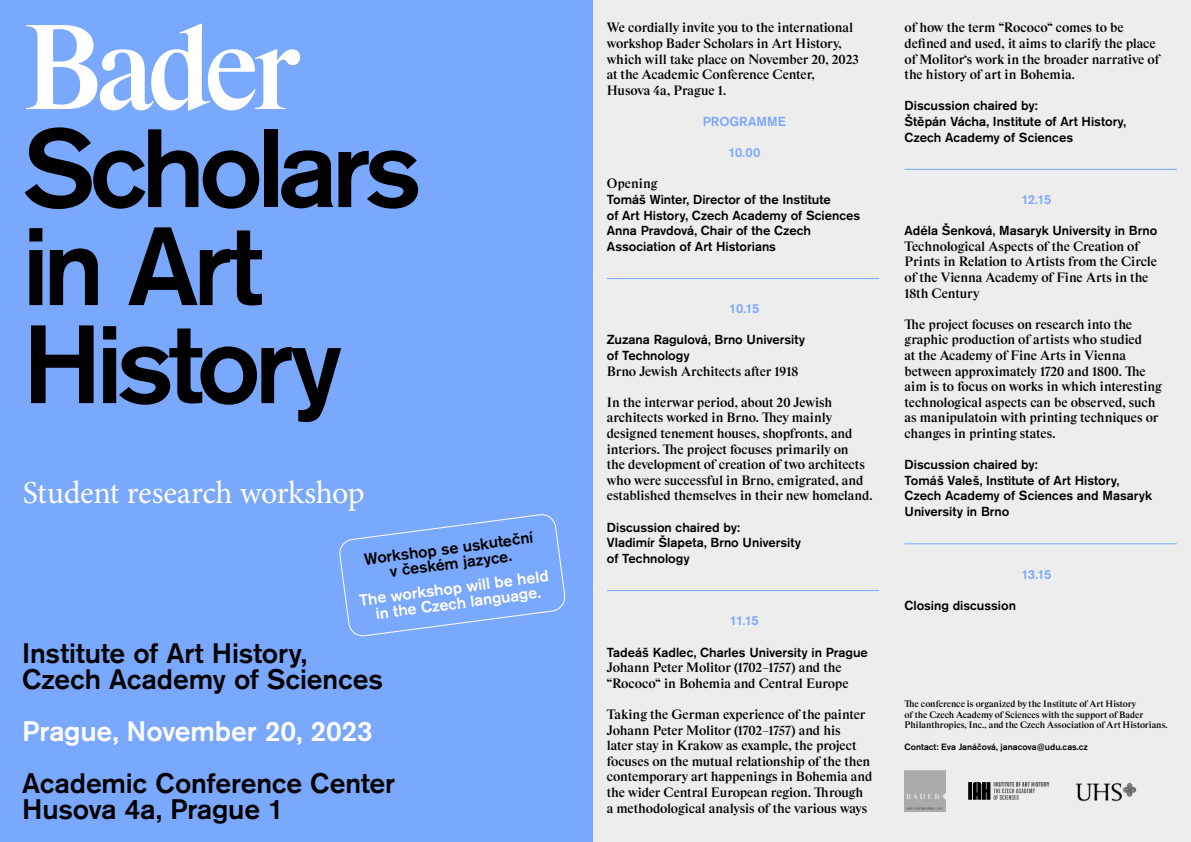
<style>
.page{position:relative;width:1191px;height:842px;background:#ededed}
.page>*{position:absolute;margin:0;border:0;box-sizing:border-box;transform-origin:0 0}
.t1{font:600 115px "Rhymes";letter-spacing:-.065em;color:#fff}
.t2{font:500 110px/98px "Akzidenz Grotesk Pro";letter-spacing:-.055em;color:#000}
.t3{font:32px "Minion Pro";letter-spacing:-.015em;color:#fff}
.t4{font:500 28px/26px "Akzidenz Grotesk Pro";letter-spacing:-.005em;color:#000}
.t5{font:500 28px "Akzidenz Grotesk Pro";letter-spacing:-.005em;color:#fff}
.t6{font:500 16px/15.5px "Akzidenz Grotesk Pro";color:#fff;text-align:center}
.t7{font:500 16px/15.5px "Akzidenz Grotesk Pro";color:#000;text-align:center}
.t8{font:600 13px/15.6px "Rhymes";letter-spacing:-.005em;color:#000}
.t9{font:500 13px/15.6px "Akzidenz Grotesk Pro";color:#000}
.t10{font:500 13px "Akzidenz Grotesk Pro";letter-spacing:-.025em;color:#7aa8fc}
.t11{font:500 13px "Akzidenz Grotesk Pro";letter-spacing:.005em;color:#7aa8fc}
.t12{font:600 9px/10.8px "Rhymes";color:#000}
.t13{font:500 9px "Akzidenz Grotesk Pro";color:#000}
</style>
<div class="page">
<hr style="left:607px;top:278px;width:272px;height:1px;background:#7aa8fc">
<hr style="left:607px;top:590px;width:272px;height:1px;background:#7aa8fc">
<hr style="left:904px;top:169px;width:272px;height:1px;background:#7aa8fc">
<hr style="left:904px;top:543px;width:272px;height:1px;background:#7aa8fc">
<svg style="left:968px;top:782px;width:81px;height:18px"></svg>
<img style="left:904px;top:770px;width:41px;height:41px">
<img style="left:1075px;top:783px;width:62px;height:19px">
<div style="left:0;top:0;width:592px;height:842px;background:#7aa8fc"></div>
<svg style="left:339px;top:514px;width:226px;height:123px"></svg>
<h1 class="t1" style="left:22px;top:-6px;width:279px">Bader</h1>
<h2 class="t2" style="left:22px;top:118px;width:401px">Scholars in Art<br>History</h2>
<h3 class="t3" style="left:23px;top:472px;width:343px">Student research workshop</h3>
<p class="t7" style="left:363px;top:550px;width:172px;rotate:-7deg">Workshop se uskuteční v českém jazyce.</p>
<p class="t6" style="left:358px;top:591px;width:192px;rotate:-7deg">The workshop will be held in the Czech language.</p>
<h3 class="t4" style="left:22px;top:640px;width:362px">Institute of Art History,<br>Czech Academy of Sciences</h3>
<h3 class="t5" style="left:22px;top:713px;width:352px">Prague, November 20, 2023</h3>
<h3 class="t4" style="left:22px;top:770px;width:374px">Academic Conference Center<br>Husova 4a, Prague 1</h3>
<p class="t8" style="left:607px;top:20px;width:253px">We cordially invite you to the international workshop Bader Scholars in Art History, which will take place on November 20, 2023 at the Academic Conference Center, Husova 4a, Prague 1.</p>
<p class="t11" style="left:703px;top:113px;width:84px">PROGRAMME</p>
<p class="t10" style="left:728px;top:144px;width:34px">10.00</p>
<p class="t8" style="left:607px;top:176px;width:52px">Opening</p>
<p class="t9" style="left:607px;top:191px;width:255px">Tomáš Winter, Director of the Institute<br>of Art History, Czech Academy of Sciences Anna Pravdová, Chair of the Czech Association of Art Historians</p>
<p class="t10" style="left:729px;top:300px;width:32px">10.15</p>
<p class="t9" style="left:607px;top:332px;width:200px">Zuzana Ragulová, Brno University of Technology</p>
<p class="t8" style="left:607px;top:363px;width:193px">Brno Jewish Architects after 1918</p>
<p class="t8" style="left:607px;top:394px;width:267px">In the interwar period, about 20 Jewish architects worked in Brno. They mainly designed tenement houses, shopfronts, and interiors. The project focuses primarily on<br>the development of creation of two architects who were successful in Brno, emigrated, and established themselves in their new homeland.</p>
<p class="t9" style="left:607px;top:519px;width:196px">Discussion chaired by:<br>Vladimír Šlapeta, Brno University of Technology</p>
<p class="t10" style="left:730px;top:612px;width:30px">11.15</p>
<p class="t9" style="left:607px;top:644px;width:262px">Tadeáš Kadlec, Charles University in Prague</p>
<p class="t8" style="left:607px;top:659px;width:243px">Johann Peter Molitor (1702–1757) and the “Rococo“ in Bohemia and Central Europe</p>
<p class="t8" style="left:607px;top:706px;width:267px">Taking the German experience of the painter Johann Peter Molitor (1702–1757) and his<br>later stay in Krakow as example, the project focuses on the mutual relationship of the then contemporary art happenings in Bohemia and the wider Central European region. Through a methodological analysis of the various ways</p>
<p class="t8" style="left:904px;top:20px;width:256px">of how the term “Rococo“ comes to be defined and used, it aims to clarify the place of Molitor‘s work in the broader narrative of the history of art in Bohemia.</p>
<p class="t9" style="left:904px;top:98px;width:223px">Discussion chaired by:<br>Štěpán Vácha, Institute of Art History,<br>Czech Academy of Sciences</p>
<p class="t10" style="left:1021px;top:191px;width:32px">12.15</p>
<p class="t9" style="left:904px;top:223px;width:254px">Adéla Šenková, Masaryk University in Brno</p>
<p class="t8" style="left:904px;top:238px;width:254px">Technological Aspects of the Creation of Prints in Relation to Artists from the Circle of the Vienna Academy of Fine Arts in the 18th Century</p>
<p class="t8" style="left:904px;top:316px;width:259px">The project focuses on research into the graphic production of artists who studied<br>at the Academy of Fine Arts in Vienna between approximately 1720 and 1800. The aim is to focus on works in which interesting technological aspects can be observed, such as manipulatoin with printing techniques or changes in printing states.</p>
<p class="t9" style="left:904px;top:457px;width:249px">Discussion chaired by:<br>Tomáš Valeš, Institute of Art History,<br>Czech Academy of Sciences and Masaryk<br>University in Brno</p>
<p class="t10" style="left:1021px;top:565px;width:32px">13.15</p>
<p class="t9" style="left:904px;top:597px;width:113px">Closing discussion</p>
<p class="t12" style="left:904px;top:698px;width:265px">The conference is organized by the Institute of Art History<br>of the Czech Academy of Sciences with the support of Bader<br>Philanthropies, Inc., and the Czech Association of Art Historians.</p>
<p class="t13" style="left:904px;top:741px;width:185px">Contact: Eva Janáčová, janacova@udu.cas.cz</p>
</div>
